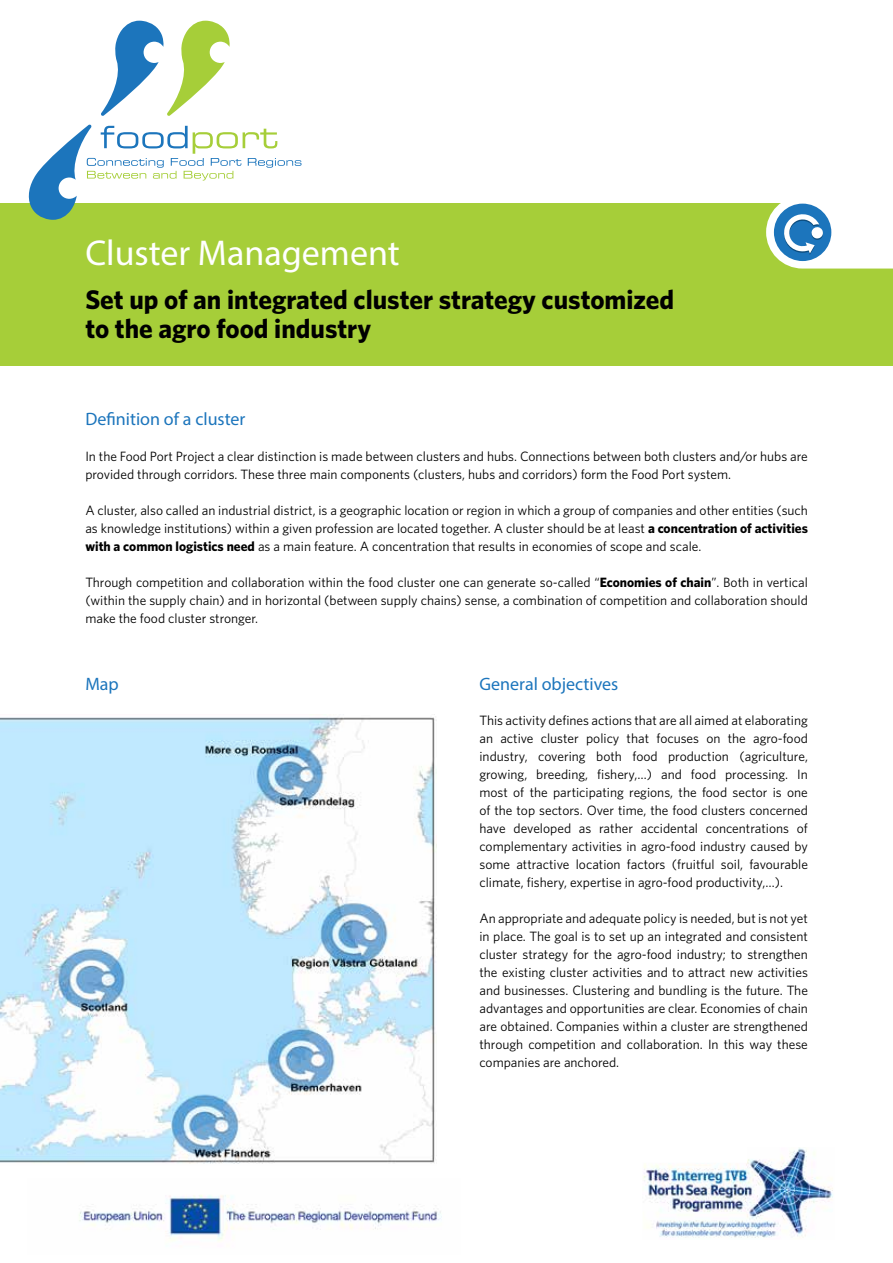
<style>
.page{position:relative;width:893px;height:1263px;background:#fff}
.page>*{position:absolute;margin:0;border:0;box-sizing:border-box;transform-origin:0 0}
.t1{font:36px "Myriad Pro";color:#fff}
.t2{font:700 27px/28.5px "Whitney";color:#000}
.t3{font:18px "Myriad Pro";color:#1c75bc}
.t4{font:13.5px/18px "Whitney";color:#000;text-align:justify}
.s1{font-weight:700}
</style>
<div class="page">
<div style="left:0;top:204px;width:893px;height:162px;background:#a6ce39"></div>
<svg style="left:27px;top:124px;width:275px;height:96px"></svg>
<svg style="left:101px;top:21px;width:129px;height:95px"></svg>
<img style="left:643px;top:1148px;width:190px;height:90px">
<img style="left:79px;top:1195px;width:363px;height:46px">
<svg style="left:766px;top:203px;width:127px;height:66px;background:#c1d9e2"></svg>
<img style="left:0;top:714px;width:437px;height:450px">
<h1 class="t1" style="left:85px;top:230px;width:316px">Cluster Management</h1>
<h2 class="t2" style="left:85px;top:285px;width:590px">Set up of an integrated cluster strategy customized to the agro food industry</h2>
<h3 class="t3" style="left:85px;top:408px;width:162px">Definition of a cluster</h3>
<p class="t4" style="left:85px;top:446px;width:724px">In the Food Port Project a clear distinction is made between clusters and hubs. Connections between both clusters and/or hubs are provided through corridors. These three main components (clusters, hubs and corridors) form the Food Port system.</p>
<p class="t4" style="left:85px;top:500px;width:724px">A cluster, also called an industrial district, is a geographic location or region in which a group of companies and other entities (such as knowledge institutions) within a given profession are located together. A cluster should be at least <span class="s1">a concentration of activities with a common logistics need</span> as a main feature. A concentration that results in economies of scope and scale.</p>
<p class="t4" style="left:85px;top:572px;width:724px">Through competition and collaboration within the food cluster one can generate so-called “<span class="s1">Economies of chain</span>”. Both in vertical (within the supply chain) and in horizontal (between supply chains) sense, a combination of competition and collaboration should make the food cluster stronger.</p>
<h3 class="t3" style="left:85px;top:673px;width:35px">Map</h3>
<h3 class="t3" style="left:479px;top:673px;width:140px">General objectives</h3>
<p class="t4" style="left:479px;top:711px;width:330px">This activity defines actions that are all aimed at elaborating an active cluster policy that focuses on the agro-food industry, covering both food production (agriculture, growing, breeding, fishery,…) and food processing. In most of the participating regions, the food sector is one of the top sectors. Over time, the food clusters concerned have developed as rather accidental concentrations of complementary activities in agro-food industry caused by some attractive location factors (fruitful soil, favourable climate, fishery, expertise in agro-food productivity,…).</p>
<p class="t4" style="left:479px;top:909px;width:330px">An appropriate and adequate policy is needed, but is not yet in place. The goal is to set up an integrated and consistent cluster strategy for the agro-food industry; to strengthen the existing cluster activities and to attract new activities and businesses. Clustering and bundling is the future. The advantages and opportunities are clear. Economies of chain are obtained. Companies within a cluster are strengthened through competition and collaboration. In this way these companies are anchored.</p>
</div>
